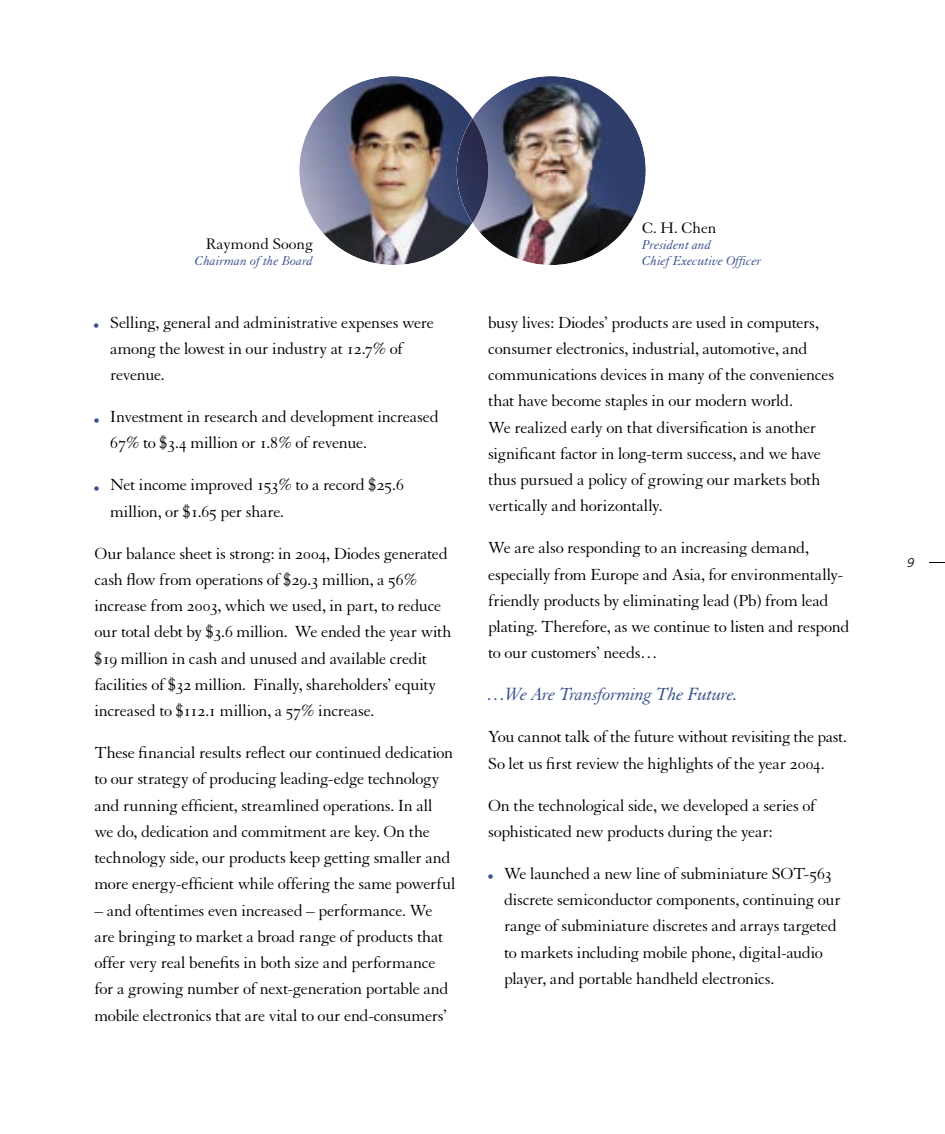
<style>
.page{position:relative;width:945px;height:1134px;background:#fff}
.page>*{position:absolute;margin:0;border:0;box-sizing:border-box;transform-origin:0 0}
.t1{font:italic 19.25px "Granjon";letter-spacing:-.02em;color:#39518e}
.t2{font:17.5px/26.2px "Granjon";letter-spacing:-.02em;color:#000}
.t3{font:16.62px "Granjon";color:#000}
.t4{font:14px/15.8px "Granjon Italic Os F";color:#39518e}
.t5{font:14px "Granjon";color:#39518e}
.t6{font:italic 12.25px "Trade Gothic";color:#000}
.s1{font-family:"Granjon SC"}
</style>
<div class="page">
<svg style="left:930px;top:562px;width:15px;height:1px"></svg>
<img style="left:299px;top:76px;width:347px;height:189px">
<img style="left:457px;top:118px;width:31px;height:105px;border-radius:50%">
<p class="t3" style="left:206px;top:235px;width:109px">Raymond Soong</p>
<p class="t4" style="left:195px;top:253px;width:120px">Chairman of the Board</p>
<p class="t2" style="left:110px;top:310px;width:325px">Selling, general and administrative expenses were among the lowest in our industry at <span class="s1">12.7</span>% of revenue.</p>
<p class="t2" style="left:110px;top:404px;width:330px">Investment in research and development increased<br><span class="s1">67</span>% to <span class="s1">$3.4</span> million or <span class="s1">1.8</span>% of revenue.</p>
<p class="t2" style="left:110px;top:472px;width:295px">Net income improved <span class="s1">153</span>% to a record <span class="s1">$25.6 </span>million, or <span class="s1">$1.65</span> per share.</p>
<p class="t2" style="left:94px;top:541px;width:358px">Our balance sheet is strong: in <span class="s1">2004</span>, Diodes generated cash flow from operations of <span class="s1">$29.3</span> million, a <span class="s1">56</span>% increase from <span class="s1">2003</span>, which we used, in part, to reduce our total debt by <span class="s1">$3.6</span> million. We ended the year with <span class="s1">$19</span> million in cash and unused and available credit facilities of <span class="s1">$32</span> million. Finally, shareholders’ equity increased to <span class="s1">$112.1</span> million, a <span class="s1">57</span>% increase.</p>
<p class="t2" style="left:94px;top:740px;width:363px">These financial results reflect our continued dedication to our strategy of producing leading-edge technology and running efficient, streamlined operations. In all we do, dedication and commitment are key. On the technology side, our products keep getting smaller and more energy-efficient while offering the same powerful</p>
<p class="t2" style="left:94px;top:898px;width:355px">– and oftentimes even increased – performance. We are bringing to market a broad range of products that offer very real benefits in both size and performance for a growing number of next-generation portable and mobile electronics that are vital to our end-consumers’</p>
<p class="t5" style="left:93px;top:318px;width:8px">•</p>
<p class="t5" style="left:93px;top:413px;width:8px">•</p>
<p class="t5" style="left:93px;top:481px;width:8px">•</p>
<p class="t3" style="left:642px;top:219px;width:76px">C. H. Chen</p>
<p class="t4" style="left:642px;top:237px;width:121px">President and<br>Chief Executive Officer</p>
<p class="t2" style="left:488px;top:310px;width:347px">busy lives: Diodes’ products are used in computers, consumer electronics, industrial, automotive, and communications devices in many of the conveniences that have become staples in our modern world.<br>We realized early on that diversification is another significant factor in long-term success, and we have thus pursued a policy of growing our markets both vertically and horizontally.</p>
<p class="t2" style="left:488px;top:535px;width:363px">We are also responding to an increasing demand, especially from Europe and Asia, for environmentally&shy;friendly products by eliminating lead (Pb) from lead plating. Therefore, as we continue to listen and respond to our customers’ needs…</p>
<p class="t1" style="left:488px;top:684px;width:251px">…We Are Transforming The Future.</p>
<p class="t2" style="left:488px;top:724px;width:360px">You cannot talk of the future without revisiting the past.<br>So let us first review the highlights of the year <span class="s1">2004</span>.</p>
<p class="t2" style="left:488px;top:793px;width:329px">On the technological side, we developed a series of sophisticated new products during the year:</p>
<p class="t2" style="left:504px;top:861px;width:338px">We launched a new line of subminiature SOT-<span class="s1">563 </span>discrete semiconductor components, continuing our range of subminiature discretes and arrays targeted to markets including mobile phone, digital-audio player, and portable handheld electronics.</p>
<p class="t5" style="left:487px;top:869px;width:8px">•</p>
<p class="t6" style="left:906px;top:555px;width:9px">9</p>
</div>
